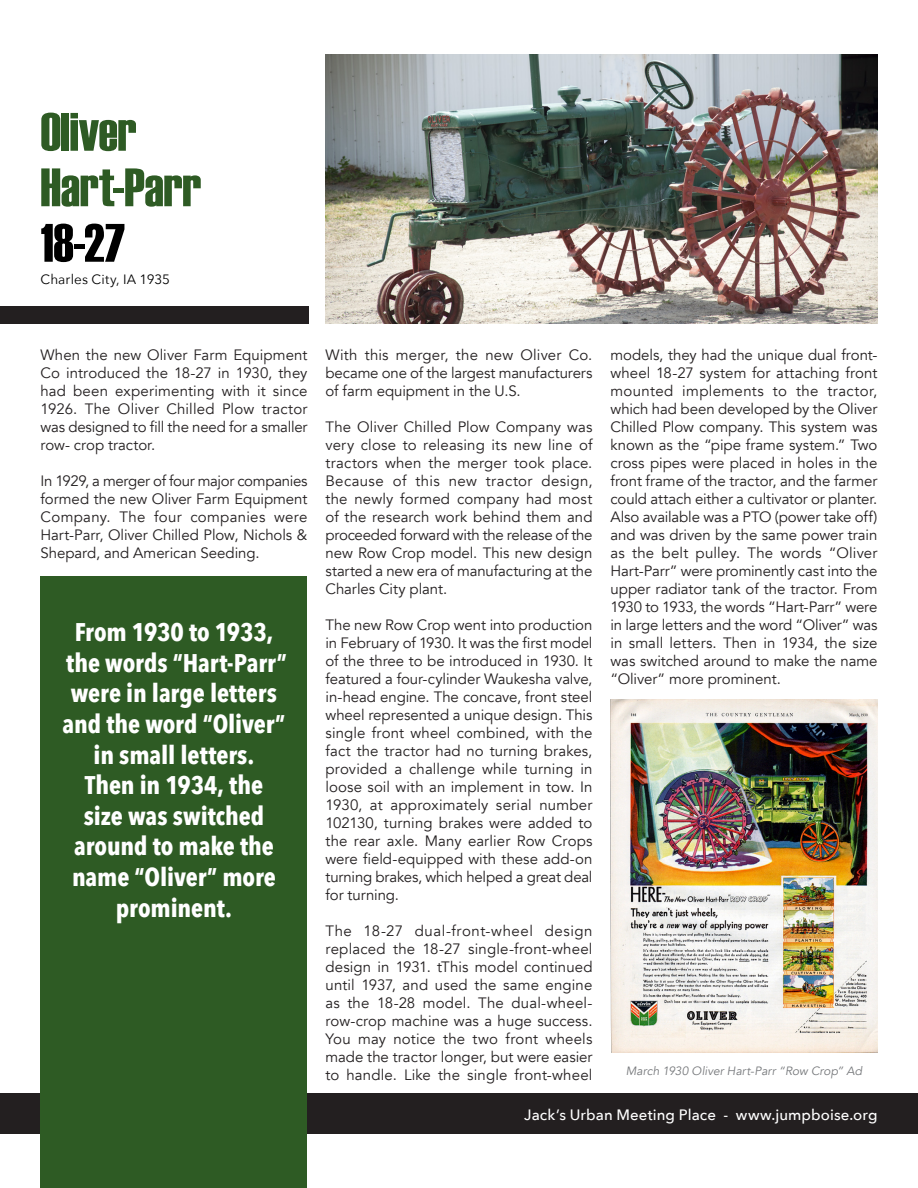
<style>
.page{position:relative;width:918px;height:1188px;background:#fff}
.page>*{position:absolute;margin:0;border:0;box-sizing:border-box;transform-origin:0 0}
.t1{font:54px/55.5px "Haettenschweiler";letter-spacing:-.01em;color:#2e5b24}
.t2{font:54px "Haettenschweiler";color:#000}
.t3{font:700 25.5px/30.6px "Avenir Next Condensed";letter-spacing:-.005em;color:#fff;text-align:center}
.t4{font:15px/18px "Avenir";letter-spacing:-.005em;color:#231f20;text-align:justify}
.t5{font:500 15px "Avenir Next";letter-spacing:.005em;color:#fff}
.t6{font:13.5px "Avenir Next";letter-spacing:.01em;color:#000}
.t7{font:italic 12px "Avenir";color:#76787b}
</style>
<div class="page">
<div style="left:0;top:1094px;width:918px;height:40px;background:#231f20"></div>
<div style="left:0;top:306px;width:309px;height:18px;background:#231f20"></div>
<img style="left:326px;top:54px;width:552px;height:270px">
<img style="left:610px;top:700px;width:268px;height:352px">
<div style="left:40px;top:576px;width:268px;height:612px;background:#2e5b24"></div>
<p class="t1" style="left:40px;top:104px;width:162px">Oliver<br>Hart-Parr</p>
<p class="t2" style="left:40px;top:206px;width:86px">18-27</p>
<p class="t6" style="left:40px;top:268px;width:131px">Charles City, IA 1935</p>
<p class="t4" style="left:40px;top:346px;width:269px">When the new Oliver Farm Equipment Co introduced the 18-27 in 1930, they had been experimenting with it since 1926. The Oliver Chilled Plow tractor was designed to fill the need for a smaller row- crop tractor.</p>
<p class="t4" style="left:40px;top:472px;width:269px">In 1929, a merger of four major companies formed the new Oliver Farm Equipment Company. The four companies were Hart-Parr, Oliver Chilled Plow, Nichols &amp; Shepard, and American Seeding.</p>
<p class="t3" style="left:66px;top:617px;width:222px">From 1930 to 1933, the words “Hart-Parr” were in large letters</p>
<p class="t3" style="left:63px;top:708px;width:224px">and the word “Oliver” in small letters.<br>Then in 1934, the size was switched around to make the name “Oliver” more prominent.</p>
<p class="t4" style="left:326px;top:346px;width:268px">With this merger, the new Oliver Co. became one of the largest manufacturers of farm equipment in the U.S.</p>
<p class="t4" style="left:326px;top:418px;width:269px">The Oliver Chilled Plow Company was very close to releasing its new line of tractors when the merger took place.<br>Because of this new tractor design, the newly formed company had most of the research work behind them and proceeded forward with the release of the new Row Crop model. This new design started a new era of manufacturing at the Charles City plant.</p>
<p class="t4" style="left:326px;top:616px;width:269px">The new Row Crop went into production in February of 1930. It was the first model of the three to be introduced in 1930. It featured a four-cylinder Waukesha valve, in-head engine. The concave, front steel wheel represented a unique design. This single front wheel combined, with the fact the tractor had no turning brakes, provided a challenge while turning in loose soil with an implement in tow. In 1930, at approximately serial number 102130, turning brakes were added to the rear axle. Many earlier Row Crops were field-equipped with these add-on turning brakes, which helped a great deal for turning.</p>
<p class="t4" style="left:326px;top:922px;width:269px">The 18-27 dual-front-wheel design replaced the 18-27 single-front-wheel design in 1931. tThis model continued until 1937, and used the same engine as the 18-28 model. The dual-wheel&shy;row-crop machine was a huge success.<br>You may notice the two front wheels made the tractor longer, but were easier to handle. Like the single front-wheel</p>
<p class="t4" style="left:610px;top:346px;width:269px">models, they had the unique dual front&shy;wheel 18-27 system for attaching front mounted implements to the tractor, which had been developed by the Oliver Chilled Plow company. This system was known as the “pipe frame system.” Two cross pipes were placed in holes in the front frame of the tractor, and the farmer could attach either a cultivator or planter.<br>Also available was a PTO (power take off) and was driven by the same power train as the belt pulley. The words “Oliver Hart-Parr” were prominently cast into the upper radiator tank of the tractor. From 1930 to 1933, the words “Hart-Parr” were in large letters and the word “Oliver” was in small letters. Then in 1934, the size was switched around to make the name “Oliver” more prominent.</p>
<p class="t7" style="left:626px;top:1063px;width:238px">March 1930 Oliver Hart-Parr “Row Crop” Ad</p>
<p class="t5" style="left:524px;top:1102px;width:355px">Jack’s Urban Meeting Place - www.jumpboise.org</p>
</div>
